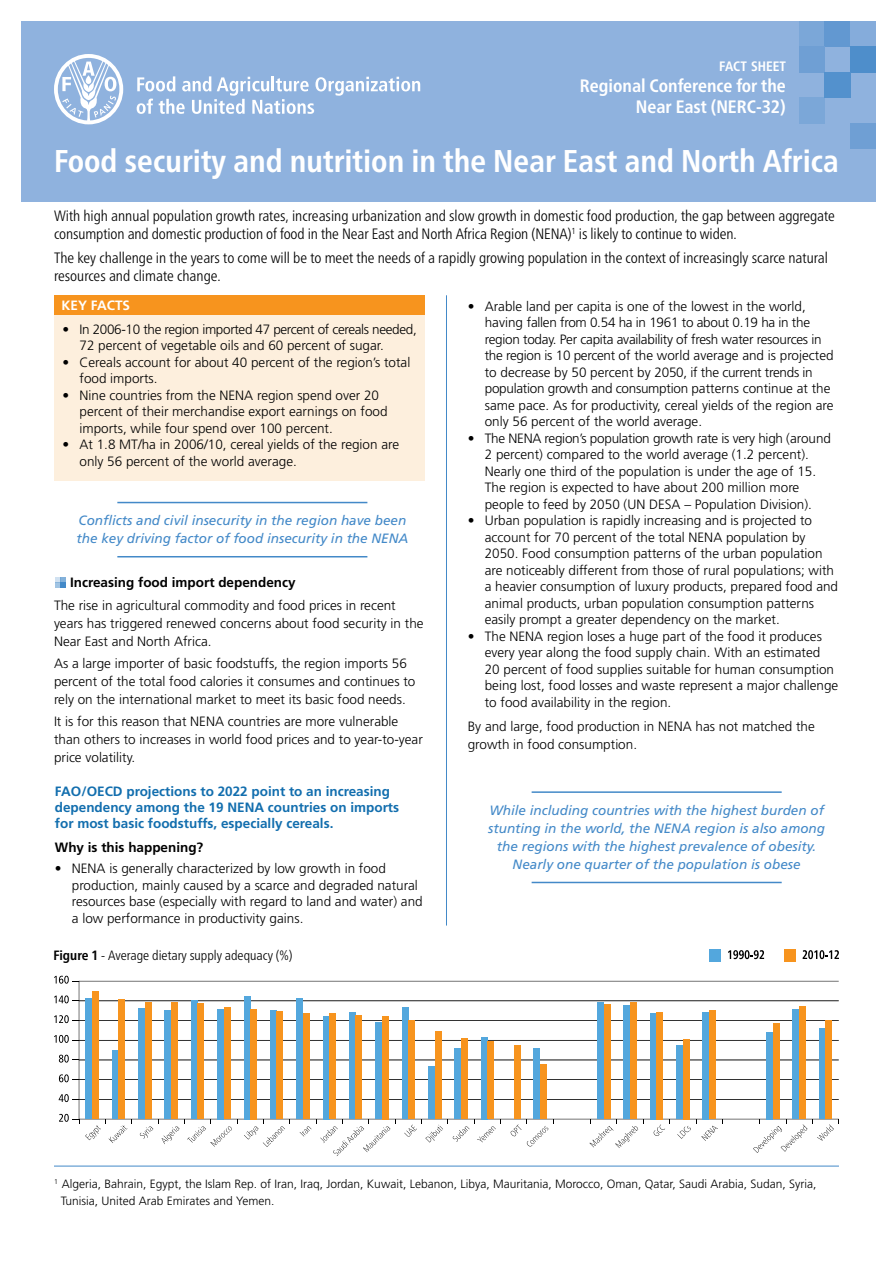
<style>
.page{position:relative;width:893px;height:1263px;background:#fff}
.page>*{position:absolute;margin:0;border:0;box-sizing:border-box;transform-origin:0 0}
.t1{font:700 condensed 31.5px "Frutiger Neue LTCYR";color:#fff}
.t2{font:700 condensed 18px/21px "Frutiger Neue LTCYR";color:#fff;text-align:right}
.t3{font:300 condensed 15px/18px "Frutiger Neue LTCYR";color:#000}
.t4{font:700 condensed 13.65px "Frutiger Neue LTCYR";color:#fff}
.t5{font:300 13.5px/16.5px "Frutiger";color:#000}
.t6{font:italic 13.5px/18px "Frutiger";color:#4389c8;text-align:center}
.t7{font:700 13.5px/16.2px "Frutiger";color:#126eae}
.t8{font:300 13.5px/16.5px "Frutiger";letter-spacing:-.025em;color:#000}
.t9{font:700 13.5px "Frutiger";color:#000}
.t10{font:300 condensed 13.5px "Frutiger Neue LTCYR";color:#000}
.t11{font:700 13.5px "Frutiger";color:#fff}
.t12{font:300 12px/16.2px "Frutiger";color:#000}
.s1{font-weight:700}
</style>
<div class="page">
<div style="left:21px;top:21px;width:855px;height:180px;background:#8fb2de"></div>
<svg style="left:137px;top:76px;width:283px;height:38px"></svg>
<svg style="left:54px;top:54px;width:69px;height:70px"></svg>
<div style="left:799px;top:21px;width:26px;height:26px;background:#7ba7d8"></div>
<div style="left:825px;top:21px;width:25px;height:26px;background:#6298d1"></div>
<div style="left:850px;top:21px;width:26px;height:26px;background:#85acdb"></div>
<div style="left:799px;top:47px;width:26px;height:25px;background:#6f9fd4"></div>
<div style="left:850px;top:47px;width:26px;height:25px;background:#4e8ecb"></div>
<div style="left:799px;top:98px;width:26px;height:25px;background:#7ba7d8"></div>
<div style="left:825px;top:72px;width:25px;height:26px;background:#5391cd"></div>
<div style="left:850px;top:123px;width:26px;height:26px;background:#6f9fd4"></div>
<div style="left:55px;top:295px;width:370px;height:19px;background:#f7941e"></div>
<div style="left:55px;top:313px;width:370px;height:168px;background:#fdefdd"></div>
<hr style="left:446px;top:295px;width:1px;height:630px;background:#4389c8">
<hr style="left:54px;top:1166px;width:785px;height:1px;background:#4389c8">
<hr style="left:532px;top:882px;width:250px;height:1px;background:#4389c8">
<hr style="left:532px;top:791px;width:250px;height:2px;background:#4389c8">
<hr style="left:117px;top:556px;width:250px;height:1px;background:#4389c8">
<hr style="left:117px;top:502px;width:250px;height:1px;background:#4389c8">
<svg style="left:803px;top:950px;width:36px;height:9px"></svg>
<svg style="left:728px;top:950px;width:36px;height:9px"></svg>
<div style="left:710px;top:949px;width:11px;height:12px;background:#53a7dd"></div>
<div style="left:785px;top:949px;width:11px;height:12px;background:#f7941e"></div>
<svg style="left:54px;top:976px;width:785px;height:180px"></svg>
<div style="left:766px;top:1032px;width:7px;height:87px;background:#53a7dd"></div>
<div style="left:773px;top:1024px;width:6px;height:95px;background:#f7941e"></div>
<div style="left:793px;top:1010px;width:6px;height:109px;background:#53a7dd"></div>
<div style="left:799px;top:1006px;width:7px;height:113px;background:#f7941e"></div>
<div style="left:819px;top:1028px;width:6px;height:91px;background:#53a7dd"></div>
<div style="left:825px;top:1020px;width:7px;height:99px;background:#f7941e"></div>
<svg style="left:55px;top:577px;width:11px;height:11px"></svg>
<p class="t4" style="left:719px;top:58px;width:68px">FACT SHEET</p>
<h2 class="t2" style="left:580px;top:75px;width:207px">Regional Conference for the<br>Near East (NERC-32)</h2>
<h1 class="t1" style="left:54px;top:142px;width:786px">Food security and nutrition in the Near East and North Africa</h1>
<p class="t3" style="left:54px;top:207px;width:782px">With high annual population growth rates, increasing urbanization and slow growth in domestic food production, the gap between aggregate consumption and domestic production of food in the Near East and North Africa Region (NENA)<sup>1</sup> is likely to continue to widen.</p>
<p class="t3" style="left:54px;top:249px;width:775px">The key challenge in the years to come will be to meet the needs of a rapidly growing population in the context of increasingly scarce natural resources and climate change.</p>
<p class="t11" style="left:62px;top:297px;width:70px">Key Facts</p>
<p class="t8" style="left:80px;top:321px;width:339px;text-indent:-17px">• In 2006-10 the region imported 47 percent of cereals needed,<br>72 percent of vegetable oils and 60 percent of sugar.</p>
<p class="t5" style="left:80px;top:354px;width:332px;text-indent:-17px">• Cereals account for about 40 percent of the region’s total food imports.</p>
<p class="t5" style="left:80px;top:387px;width:310px;text-indent:-17px">• Nine countries from the NENA region spend over 20 percent of their merchandise export earnings on food imports, while four spend over 100 percent.</p>
<p class="t5" style="left:80px;top:437px;width:321px;text-indent:-17px">• At 1.8 MT/ha in 2006/10, cereal yields of the region are only 56 percent of the world average.</p>
<p class="t6" style="left:77px;top:512px;width:333px;text-align:left">Conflicts and civil insecurity in the region have been the key driving factor of food insecurity in the NENA</p>
<p class="t9" style="left:70px;top:575px;width:227px">Increasing food import dependency</p>
<p class="t5" style="left:54px;top:596px;width:371px;line-height:18px">The rise in agricultural commodity and food prices in recent years has triggered renewed concerns about food security in the<br>Near East and North Africa.</p>
<p class="t5" style="left:54px;top:654px;width:363px;line-height:18px">As a large importer of basic foodstuffs, the region imports 56 percent of the total food calories it consumes and continues to rely on the international market to meet its basic food needs.</p>
<p class="t5" style="left:54px;top:713px;width:370px;line-height:18px">It is for this reason that NENA countries are more vulnerable than others to increases in world food prices and to year-to-year price volatility.</p>
<p class="t7" style="left:55px;top:783px;width:346px">FAO/OECD projections to 2022 point to an increasing dependency among the 19 NENA countries on imports for most basic foodstuffs, especially cereals.</p>
<p class="t9" style="left:55px;top:840px;width:150px">Why is this happening?</p>
<p class="t5" style="left:72px;top:860px;width:352px;text-indent:-17px">• NENA is generally characterized by low growth in food production, mainly caused by a scarce and degraded natural resources base (especially with regard to land and water) and a low performance in productivity gains.</p>
<p class="t10" style="left:53px;top:948px;width:241px"><span class="s1">Figure 1</span> - Average dietary supply adequacy (%)</p>
<p class="t5" style="left:485px;top:298px;width:350px;text-indent:-17px">• Arable land per capita is one of the lowest in the world, having fallen from 0.54 ha in 1961 to about 0.19 ha in the region today. Per capita availability of fresh water resources in the region is 10 percent of the world average and is projected to decrease by 50 percent by 2050, if the current trends in population growth and consumption patterns continue at the same pace. As for productivity, cereal yields of the region are only 56 percent of the world average.</p>
<p class="t5" style="left:485px;top:430px;width:348px;text-indent:-17px">• The NENA region’s population growth rate is very high (around 2 percent) compared to the world average (1.2 percent).<br>Nearly one third of the population is under the age of 15.<br>The region is expected to have about 200 million more people to feed by 2050 (UN DESA – Population Division).</p>
<p class="t5" style="left:485px;top:512px;width:355px;text-indent:-17px">• Urban population is rapidly increasing and is projected to account for 70 percent of the total NENA population by 2050. Food consumption patterns of the urban population are noticeably different from those of rural populations; with a heavier consumption of luxury products, prepared food and animal products, urban population consumption patterns easily prompt a greater dependency on the market.</p>
<p class="t5" style="left:485px;top:628px;width:355px;text-indent:-17px">• The NENA region loses a huge part of the food it produces every year along the food supply chain. With an estimated 20 percent of food supplies suitable for human consumption being lost, food losses and waste represent a major challenge to food availability in the region.</p>
<p class="t5" style="left:468px;top:717px;width:349px;line-height:18px">By and large, food production in NENA has not matched the growth in food consumption.</p>
<p class="t6" style="left:488px;top:801px;width:338px">While including countries with the highest burden of stunting in the world, the NENA region is also among the regions with the highest prevalence of obesity.<br>Nearly one quarter of the population is obese</p>
<p class="t12" style="left:61px;top:1176px;width:757px;text-indent:-7px"><sup>1</sup> Algeria, Bahrain, Egypt, the Islam Rep. of Iran, Iraq, Jordan, Kuwait, Lebanon, Libya, Mauritania, Morocco, Oman, Qatar, Saudi Arabia, Sudan, Syria,<br>Tunisia, United Arab Emirates and Yemen.</p>
</div>
